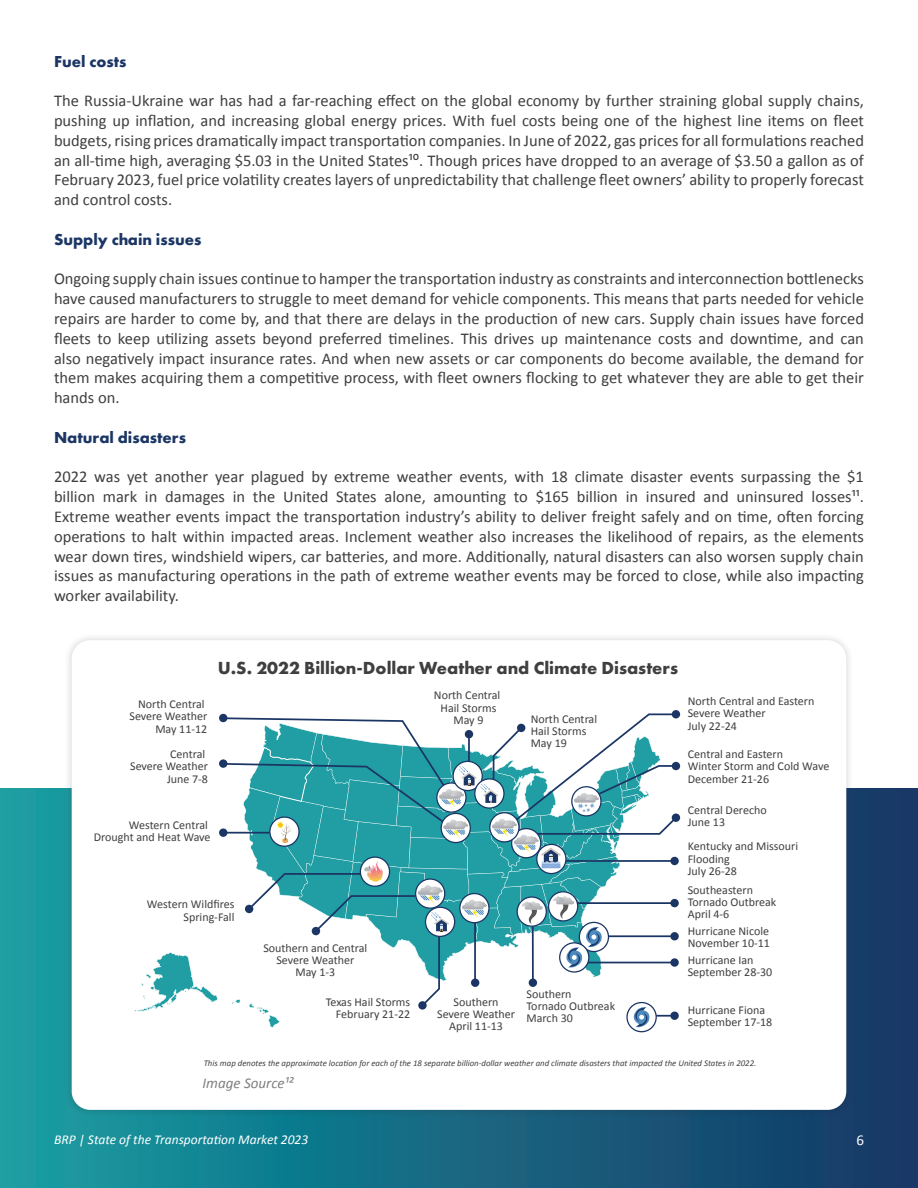
<style>
.page{position:relative;width:918px;height:1188px;background:#fff}
.page>*{position:absolute;margin:0;border:0;box-sizing:border-box;transform-origin:0 0}
.t1{font:700 18.15px "Futura PT";color:#3f3f3f}
.Body_copy{font:16.5px/19.8px "Calibri";color:#3f3f3f;text-align:justify}
.t2{font:700 16.5px "Futura PT";color:#1b3665}
.Source{font:italic 15px "Calibri";color:#808080}
.t3{font:15px "Calibri";color:#fff}
.t4{font:italic 13.5px "Calibri";color:#fff}
.t5{font:12px/12.3px "Calibri";color:#3f3f3f}
.t6{font:italic 8.85px "Calibri";color:#3f3f3f}
</style>
<div class="page">
<div style="left:0;top:788px;width:918px;height:400px;background:linear-gradient(to right,#169da2,#163564)"></div>
<div style="left:64px;top:633px;width:790px;height:485px;background:#231f20;opacity:.16"></div>
<div style="left:72px;top:640px;width:774px;height:470px;background:#fff;border-radius:19px"></div>
<div style="left:672px;top:710px;width:8px;height:8px;background:#1b3665;border-radius:50%"></div>
<div style="left:672px;top:762px;width:8px;height:8px;background:#1b3665;border-radius:50%"></div>
<div style="left:626px;top:1002px;width:31px;height:30px;border:1px solid #1b3665;border-radius:50%"></div>
<svg style="left:134px;top:713px;width:544px;height:315px"></svg>
<svg style="left:917px;top:1072px;width:1px;height:116px"></svg>
<h2 class="t2" style="left:54px;top:50px;width:74px">Fuel costs</h2>
<p class="Body_copy" style="left:54px;top:90px;width:812px">The Russia-Ukraine war has had a far-reaching effect on the global economy by further straining global supply chains, pushing up inflation, and increasing global energy prices. With fuel costs being one of the highest line items on fleet budgets, rising prices dramatically impact transportation companies. In June of 2022, gas prices for all formulations reached an all-time high, averaging $5.03 in the United States¹⁰. Though prices have dropped to an average of $3.50 a gallon as of February 2023, fuel price volatility creates layers of unpredictability that challenge fleet owners’ ability to properly forecast and control costs.</p>
<h2 class="t2" style="left:54px;top:229px;width:149px">Supply chain issues</h2>
<p class="Body_copy" style="left:54px;top:269px;width:812px">Ongoing supply chain issues continue to hamper the transportation industry as constraints and interconnection bottlenecks have caused manufacturers to struggle to meet demand for vehicle components. This means that parts needed for vehicle repairs are harder to come by, and that there are delays in the production of new cars. Supply chain issues have forced fleets to keep utilizing assets beyond preferred timelines. This drives up maintenance costs and downtime, and can also negatively impact insurance rates. And when new assets or car components do become available, the demand for them makes acquiring them a competitive process, with fleet owners flocking to get whatever they are able to get their hands on.</p>
<h2 class="t2" style="left:54px;top:427px;width:134px">Natural disasters</h2>
<p class="Body_copy" style="left:54px;top:467px;width:812px">2022 was yet another year plagued by extreme weather events, with 18 climate disaster events surpassing the $1 billion mark in damages in the United States alone, amounting to $165 billion in insured and uninsured losses¹¹.<br>Extreme weather events impact the transportation industry’s ability to deliver freight safely and on time, often forcing operations to halt within impacted areas. Inclement weather also increases the likelihood of repairs, as the elements wear down tires, windshield wipers, car batteries, and more. Additionally, natural disasters can also worsen supply chain issues as manufacturing operations in the path of extreme weather events may be forced to close, while also impacting worker availability.</p>
<p class="t5" style="left:129px;top:698px;width:79px;text-align:right">North Central<br>Severe Weather<br>May 11-12</p>
<p class="t5" style="left:130px;top:748px;width:79px;text-align:right">Central<br>Severe Weather<br>June 7-8</p>
<p class="t5" style="left:94px;top:818px;width:118px;text-align:right">Western Central<br>Drought and Heat Wave</p>
<p class="t1" style="left:218px;top:657px;width:462px">U.S. 2022 Billion-Dollar Weather and Climate Disasters</p>
<p class="t5" style="left:434px;top:689px;width:68px;text-align:center">North Central<br>Hail Storms<br>May 9</p>
<p class="t5" style="left:531px;top:712px;width:68px">North Central<br>Hail Storms<br>May 19</p>
<p class="t5" style="left:147px;top:898px;width:89px;text-align:right">Western Wildfires<br>Spring-Fall</p>
<p class="t5" style="left:263px;top:941px;width:105px;text-align:center">Southern and Central<br>Severe Weather<br>May 1-3</p>
<p class="t5" style="left:326px;top:995px;width:86px;text-align:right">Texas Hail Storms<br>February 21-22</p>
<p class="t5" style="left:437px;top:995px;width:79px;text-align:center">Southern<br>Severe Weather<br>April 11-13</p>
<p class="t5" style="left:527px;top:987px;width:90px">Southern<br>Tornado Outbreak<br>March 30</p>
<p class="t5" style="left:688px;top:694px;width:128px">North Central and Eastern<br>Severe Weather<br>July 22-24</p>
<p class="t5" style="left:688px;top:748px;width:143px">Central and Eastern<br>Winter Storm and Cold Wave<br>December 21-26</p>
<p class="t5" style="left:688px;top:804px;width:80px">Central Derecho<br>June 13</p>
<p class="t5" style="left:688px;top:840px;width:112px">Kentucky and Missouri<br>Flooding<br>July 26-28</p>
<p class="t5" style="left:688px;top:883px;width:90px">Southeastern<br>Tornado Outbreak<br>April 4-6</p>
<p class="t5" style="left:688px;top:924px;width:84px">Hurricane Nicole<br>November 10-11</p>
<p class="t5" style="left:688px;top:953px;width:86px">Hurricane Ian<br>September 28-30</p>
<p class="t5" style="left:688px;top:1004px;width:86px">Hurricane Fiona<br>September 17-18</p>
<p class="t6" style="left:204px;top:1057px;width:554px">This map denotes the approximate location for each of the 18 separate billion-dollar weather and climate disasters that impacted the United States in 2022.</p>
<p class="Source" style="left:202px;top:1072px;width:93px">Image Source¹²</p>
<p class="t4" style="left:54px;top:1130px;width:256px">BRP | State of the Transportation Market 2023</p>
<p class="t3" style="left:856px;top:1130px;width:9px">6</p>
</div>
